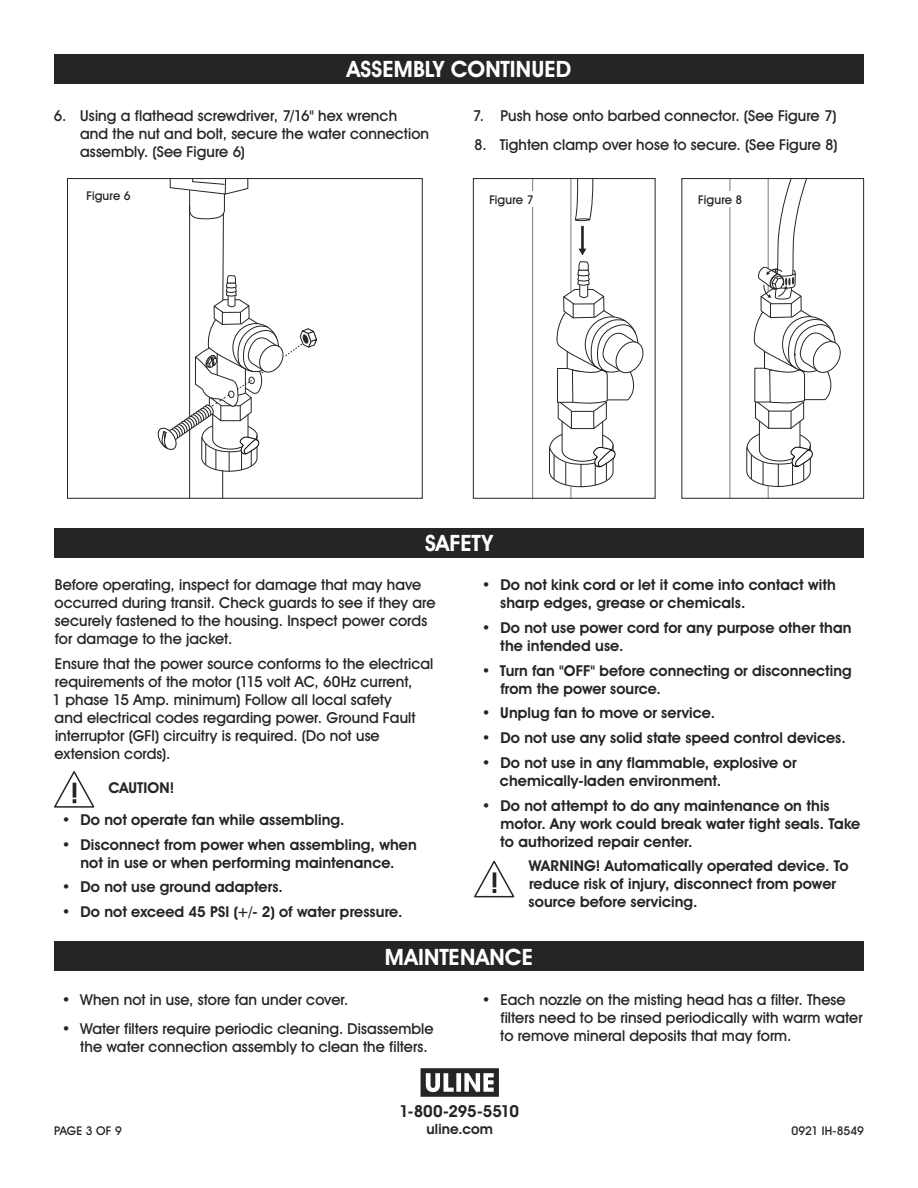
<style>
.page{position:relative;width:918px;height:1188px;background:#fff}
.page>*{position:absolute;margin:0;border:0;box-sizing:border-box;transform-origin:0 0}
._2_HEADING_REVERSE{font:700 22.5px "Uline Two Knine";letter-spacing:.005em;color:#fff}
.t1{font:700 16.5px "Uline Two Knine";letter-spacing:-.015em;color:#252525}
._3_LIST_BULLETS{font:700 15px/18px "Uline Two Knine";letter-spacing:.005em;color:#252525}
._1_BODY__10pt{font:15px/18px "Uline Two Knine";letter-spacing:.005em;color:#252525}
._3_LIST_BULLETS-2{font:15px/18px "Uline Two Knine";letter-spacing:.005em;color:#252525}
._3_LIST_NUMBERS__Con{font:15px/18px "Uline Two Knine";letter-spacing:.005em;color:#252525}
._1_BODY_ALERT{font:700 15px/18px "Uline Two Knine";letter-spacing:.005em;color:#252525}
.t2{font:700 14.25px "Uline Two Knine";letter-spacing:.01em;color:#252525}
.t3{font:12px "Uline Two Knine";letter-spacing:.005em;color:#252525}
</style>
<div class="page">
<svg style="left:157px;top:180px;width:160px;height:317px"></svg>
<div style="left:67px;top:178px;width:356px;height:321px;border:1px solid #252525"></div>
<div style="left:54px;top:54px;width:810px;height:30px;background:#252525"></div>
<div style="left:54px;top:528px;width:810px;height:30px;background:#252525"></div>
<svg style="left:54px;top:771px;width:40px;height:37px"></svg>
<svg style="left:474px;top:861px;width:40px;height:36px"></svg>
<div style="left:54px;top:941px;width:810px;height:30px;background:#252525"></div>
<svg style="left:574px;top:180px;width:20px;height:41px"></svg>
<div style="left:575px;top:218px;width:15px;height:3px;border:1px solid #252525;border-radius:50%"></div>
<hr style="left:581px;top:226px;width:3px;height:24px;background:#252525">
<svg style="left:579px;top:249px;width:7px;height:6px"></svg>
<hr style="left:532px;top:179px;width:1px;height:319px;background:#818488">
<svg style="left:549px;top:261px;width:95px;height:236px"></svg>
<hr style="left:570px;top:179px;width:1px;height:113px;background:#818488">
<div style="left:473px;top:178px;width:183px;height:321px;border:1px solid #252525"></div>
<hr style="left:729px;top:179px;width:1px;height:319px;background:#818488">
<svg style="left:746px;top:180px;width:95px;height:317px"></svg>
<div style="left:681px;top:178px;width:183px;height:321px;border:1px solid #252525"></div>
<div style="left:697px;top:191px;width:54px;height:16px;background:#fff"></div>
<div style="left:488px;top:191px;width:54px;height:16px;background:#fff"></div>
<svg style="left:421px;top:1068px;width:78px;height:29px"></svg>
<h1 class="_2_HEADING_REVERSE" style="left:347px;top:56px;width:226px">ASSEMBLY CONTINUED</h1>
<p class="_3_LIST_NUMBERS__Con" style="left:80px;top:107px;width:351px;text-indent:-26px">6. Using a flathead screwdriver, 7/16" hex wrench<br>and the nut and bolt, secure the water connection assembly. (See Figure 6)</p>
<p class="_3_LIST_NUMBERS__Con" style="left:473px;top:107px;width:365px">7. Push hose onto barbed connector. (See Figure 7)</p>
<p class="_3_LIST_NUMBERS__Con" style="left:474px;top:135px;width:365px">8. Tighten clamp over hose to secure. (See Figure 8)</p>
<p class="t3" style="left:86px;top:189px;width:46px">Figure 6</p>
<p class="t3" style="left:489px;top:192px;width:46px">Figure 7</p>
<p class="t3" style="left:698px;top:192px;width:46px">Figure 8</p>
<h1 class="_2_HEADING_REVERSE" style="left:425px;top:529px;width:69px">SAFETY</h1>
<p class="_1_BODY__10pt" style="left:55px;top:576px;width:382px">Before operating, inspect for damage that may have occurred during transit. Check guards to see if they are securely fastened to the housing. Inspect power cords for damage to the jacket.</p>
<p class="_1_BODY__10pt" style="left:53px;top:654px;width:382px">Ensure that the power source conforms to the electrical requirements of the motor (115 volt AC, 60Hz current,<br>1 phase 15 Amp. minimum) Follow all local safety<br>and electrical codes regarding power. Ground Fault interruptor (GFI) circuitry is required. (Do not use extension cords).</p>
<p class="_1_BODY_ALERT" style="left:108px;top:779px;width:68px">CAUTION!</p>
<p class="_3_LIST_BULLETS" style="left:62px;top:810px;width:284px">• Do not operate fan while assembling.</p>
<p class="_3_LIST_BULLETS" style="left:62px;top:835px;width:356px;text-align:center">• Disconnect from power when assembling, when not in use or when performing maintenance.</p>
<p class="_3_LIST_BULLETS" style="left:62px;top:878px;width:223px">• Do not use ground adapters.</p>
<p class="_3_LIST_BULLETS" style="left:62px;top:903px;width:342px">• Do not exceed 45 PSI (+/- 2) of water pressure.</p>
<p class="_3_LIST_BULLETS" style="left:500px;top:576px;width:337px;text-indent:-18px">• Do not kink cord or let it come into contact with sharp edges, grease or chemicals.</p>
<p class="_3_LIST_BULLETS" style="left:500px;top:619px;width:353px;text-indent:-18px">• Do not use power cord for any purpose other than the intended use.</p>
<p class="_3_LIST_BULLETS" style="left:500px;top:661px;width:353px;text-indent:-19px">• Turn fan "OFF" before connecting or disconnecting from the power source.</p>
<p class="_3_LIST_BULLETS" style="left:482px;top:704px;width:235px">• Unplug fan to move or service.</p>
<p class="_3_LIST_BULLETS" style="left:482px;top:729px;width:365px">• Do not use any solid state speed control devices.</p>
<p class="_3_LIST_BULLETS" style="left:500px;top:754px;width:298px;text-indent:-18px">• Do not use in any flammable, explosive or chemically-laden environment.</p>
<p class="_3_LIST_BULLETS" style="left:500px;top:796px;width:362px;text-indent:-18px">• Do not attempt to do any maintenance on this motor. Any work could break water tight seals. Take to authorized repair center.</p>
<p class="_1_BODY_ALERT" style="left:529px;top:857px;width:322px">WARNING! Automatically operated device. To reduce risk of injury, disconnect from power source before servicing.</p>
<h1 class="_2_HEADING_REVERSE" style="left:385px;top:943px;width:150px">MAINTENANCE</h1>
<p class="_3_LIST_BULLETS-2" style="left:62px;top:990px;width:288px">• When not in use, store fan under cover.</p>
<p class="_3_LIST_BULLETS-2" style="left:80px;top:1019px;width:355px;text-indent:-18px">• Water filters require periodic cleaning. Disassemble the water connection assembly to clean the filters.</p>
<p class="_3_LIST_BULLETS-2" style="left:500px;top:990px;width:364px;text-indent:-18px">• Each nozzle on the misting head has a filter. These filters need to be rinsed periodically with warm water to remove mineral deposits that may form.</p>
<p class="t1" style="left:399px;top:1101px;width:121px">1-800-295-5510</p>
<p class="t2" style="left:427px;top:1120px;width:68px">uline.com</p>
<p class="t3" style="left:54px;top:1124px;width:69px">PAGE 3 OF 9</p>
<p class="t3" style="left:791px;top:1124px;width:74px">0921 IH-8549</p>
</div>
